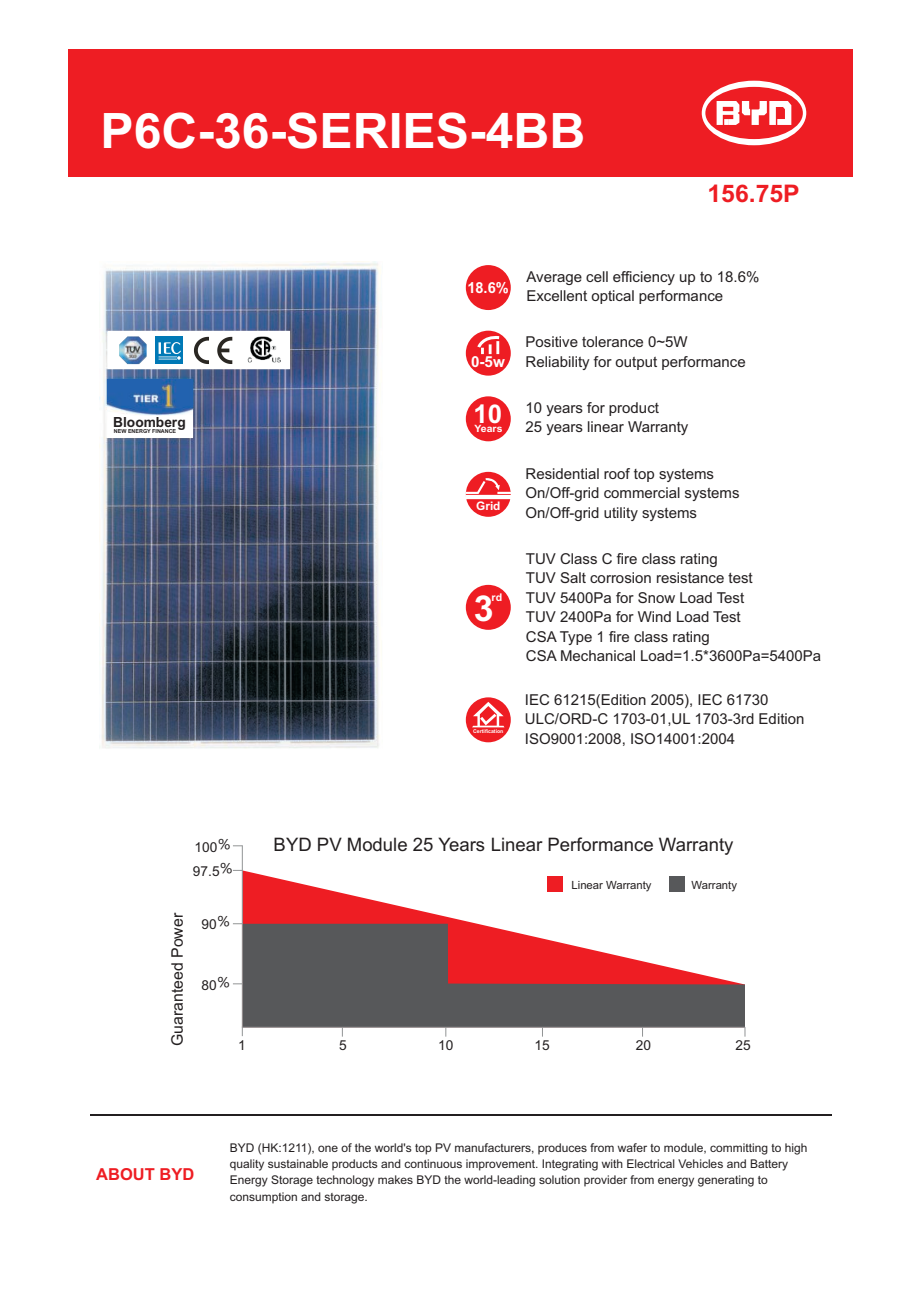
<style>
.page{position:relative;width:920px;height:1290px;background:#fff}
.page>*{position:absolute;margin:0;border:0;box-sizing:border-box;transform-origin:0 0}
.t1{font:700 48.9px "Arial";color:#fff}
.t2{font:700 35.7px "Arial";color:#fff}
.t3{font:700 25.8px "Arial";color:#fff}
.t4{font:700 24.3px "Arial";color:#ee1d23}
.t5{font:18.6px "Arial";color:#231f20}
.t6{font:700 16.5px "Arial";color:#ee1d23}
.t7{font:15.9px "Arial";color:#231f20}
.t8{font:700 15.15px "Arial";color:#fff;scale:.96 1}
.t9{font:700 15.15px "Arial";color:#fff}
.t10{font:15px/19.5px "Arial";color:#231f20}
.t11{font:700 13.95px "Arial";color:#231f20}
.t12{font:13.65px "Arial";color:#231f20}
.t13{font:12px/16.4px "Arial";color:#231f20}
.t14{font:700 11.85px "Arial";color:#fff}
.t15{font:11.25px "Arial";color:#231f20}
.t16{font:700 10.65px "Arial";color:#fff}
.t17{font:700 10.05px "Arial";color:#fff;scale:1.04 1}
.t18{font:700 5.55px "Arial";color:#231f20}
.t19{font:700 5.25px "Arial";color:#fff}
.s1{font-family:"Microsoft Ya Hei"}
</style>
<div class="page">
<div style="left:69px;top:49px;width:784px;height:128px;background:#ee1d23"></div>
<div style="left:466px;top:265px;width:45px;height:45px;background:#ee1d23;border-radius:50%"></div>
<div style="left:466px;top:331px;width:45px;height:45px;background:#ee1d23;border-radius:50%"></div>
<svg style="left:477px;top:335px;width:22px;height:19px"></svg>
<div style="left:466px;top:396px;width:45px;height:45px;background:#ee1d23;border-radius:50%"></div>
<div style="left:466px;top:697px;width:45px;height:45px;background:#ee1d23;border-radius:50%"></div>
<svg style="left:472px;top:702px;width:32px;height:25px"></svg>
<hr style="left:90px;top:1114px;width:741px;height:1px;background:#231f20">
<svg style="left:702px;top:81px;width:104px;height:64px"></svg>
<div style="left:466px;top:585px;width:45px;height:45px;background:#ee1d23;border-radius:50%"></div>
<div style="left:466px;top:472px;width:45px;height:45px;background:#ee1d23;border-radius:50%"></div>
<svg style="left:465px;top:477px;width:46px;height:22px"></svg>
<svg style="left:243px;top:870px;width:442px;height:54px"></svg>
<svg style="left:243px;top:924px;width:502px;height:103px;fill:#57585a"></svg>
<hr style="left:242px;top:845px;width:1px;height:182px;background:#929495">
<hr style="left:243px;top:1027px;width:502px;height:1px;background:#929495">
<div style="left:547px;top:876px;width:15px;height:15px;background:#ee1d23"></div>
<div style="left:669px;top:876px;width:16px;height:15px;background:#57585a"></div>
<img style="left:101px;top:262px;width:280px;height:487px">
<img style="left:108px;top:379px;width:85px;height:33px">
<svg style="left:108px;top:412px;width:85px;height:26px"></svg>
<div style="left:108px;top:331px;width:181px;height:38px;background:#fff"></div>
<div style="left:156px;top:337px;width:27px;height:27px;background:#0079b6"></div>
<svg style="left:159px;top:342px;width:22px;height:18px"></svg>
<svg style="left:194px;top:337px;width:38px;height:27px"></svg>
<img style="left:119px;top:336px;width:28px;height:28px">
<img style="left:247px;top:336px;width:34px;height:27px">
<h1 class="t1" style="left:101px;top:112px;width:486px">P6C-36-SERIES-4BB</h1>
<h3 class="t4" style="left:707px;top:184px;width:94px">156.75P</h3>
<p class="t8" style="left:467px;top:282px;width:45px">18.6%</p>
<p class="t10" style="left:526px;top:268px;width:234px">Average cell efficiency up to 18.6%<br>Excellent optical performance</p>
<p class="t11" style="left:113px;top:417px;width:74px">Bloomberg</p>
<p class="t18" style="left:114px;top:429px;width:64px">NEW ENERGY FINANCE</p>
<p class="t9" style="left:471px;top:356px;width:35px">0-5w</p>
<h3 class="t3" style="left:473px;top:404px;width:30px">10</h3>
<p class="t17" style="left:475px;top:425px;width:28px">Years</p>
<p class="t14" style="left:476px;top:502px;width:26px">Grid</p>
<h2 class="t2" style="left:474px;top:595px;width:21px">3</h2>
<p class="t16" style="left:492px;top:593px;width:12px">rd</p>
<p class="t19" style="left:473px;top:729px;width:32px">Certification</p>
<p class="t10" style="left:526px;top:334px;width:222px">Positive tolerance 0~5W<br>Reliability for output performance</p>
<p class="t10" style="left:526px;top:399px;width:164px">10 years for product<br>25 years linear Warranty</p>
<p class="t10" style="left:526px;top:465px;width:215px">Residential roof top systems<br>On/Off-grid commercial systems<br>On/Off-grid utility systems</p>
<p class="t10" style="left:526px;top:550px;width:297px">TUV Class C fire class rating<br>TUV Salt corrosion resistance test<br>TUV 5400Pa for Snow Load Test<br>TUV 2400Pa for Wind Load Test<br>CSA Type 1 fire class rating<br>CSA Mechanical Load=1.5*3600Pa=5400Pa</p>
<p class="t10" style="left:525px;top:691px;width:281px">IEC 61215(Edition 2005), IEC 61730<br>ULC/ORD-C 1703-01,UL 1703-3rd Edition<br>ISO9001:2008, ISO14001:2004</p>
<p class="t7" style="left:171px;top:1046px;width:135px;rotate:-90deg">Guaranteed Power</p>
<p class="t12" style="left:195px;top:842px;width:38px">100<span class="s1">％</span></p>
<p class="t12" style="left:193px;top:866px;width:42px">97.5<span class="s1">％</span></p>
<p class="t12" style="left:202px;top:919px;width:30px">90<span class="s1">％</span></p>
<p class="t12" style="left:202px;top:980px;width:30px">80<span class="s1">％</span></p>
<p class="t5" style="left:274px;top:837px;width:461px">BYD PV Module 25 Years Linear Performance Warranty</p>
<p class="t15" style="left:571px;top:880px;width:82px">Linear Warranty</p>
<p class="t15" style="left:692px;top:880px;width:47px">Warranty</p>
<p class="t12" style="left:238px;top:1040px;width:9px">1</p>
<p class="t12" style="left:339px;top:1040px;width:9px">5</p>
<p class="t12" style="left:438px;top:1040px;width:17px">10</p>
<p class="t12" style="left:535px;top:1040px;width:17px">15</p>
<p class="t12" style="left:636px;top:1040px;width:17px">20</p>
<p class="t12" style="left:735px;top:1040px;width:17px">25</p>
<p class="t6" style="left:96px;top:1168px;width:100px">ABOUT BYD</p>
<p class="t13" style="left:230px;top:1140px;width:579px">BYD (HK:1211), one of the world's top PV manufacturers, produces from wafer to module, committing to high quality sustainable products and continuous improvement. Integrating with Electrical Vehicles and Battery Energy Storage technology makes BYD the world-leading solution provider from energy generating to consumption and storage.</p>
</div>
